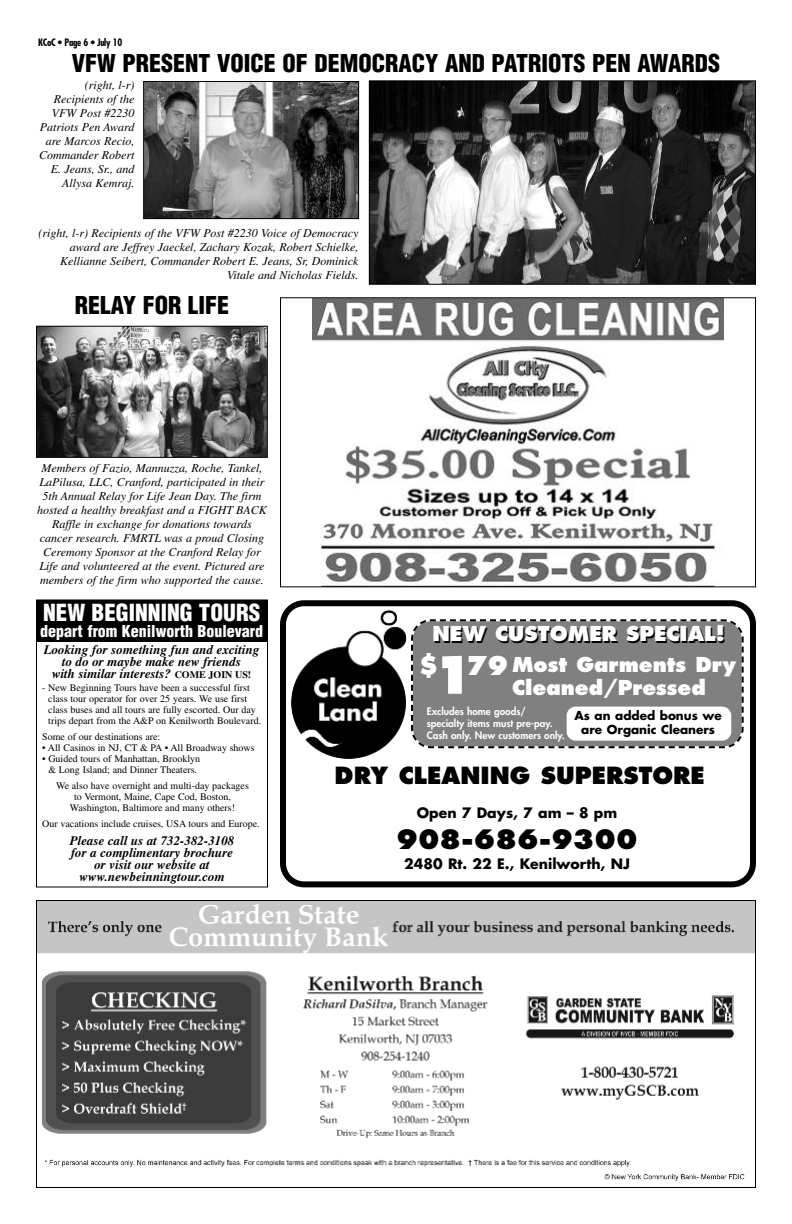
<style>
.page{position:relative;width:792px;height:1224px;background:#fff}
.page>*{position:absolute;margin:0;border:0;box-sizing:border-box;transform-origin:0 0}
.t1{font:800 26px "Futura";color:#000}
.t2{font:800 25.2px "Futura";color:#fff}
.t3{font:900 condensed 24px "Helvetica";color:#000}
.t4{font:800 23px "Futura";color:#000}
.t5{font:900 condensed 23px "Helvetica";color:#fff}
.t6{font:800 20px/23px "Futura";color:#fff}
.t7{font:800 20px "Futura";color:#000}
.t8{font:900 condensed 16px "Helvetica";color:#fff}
.t9{font:700 14px "Futura";color:#000}
.t10{font:italic 700 13px/12px "Times";color:#000;text-align:center}
.t11{font:italic 12px/14px "Times";color:#000;text-align:right}
.t12{font:700 12px/14px "Futura";color:#000;text-align:center}
.t13{font:10px/11px "Times";color:#000;text-align:center}
.t14{font:800 10px/12px "Futura";color:#fff}
.t15{font:700 condensed 10px "Futura";letter-spacing:-.025em;color:#000}
.s1{font-style:normal;font-size:10px}
.s2{font-size:50.4px}
</style>
<div class="page">
<img style="left:313px;top:299px;width:410px;height:286px">
<div style="left:280px;top:297px;width:476px;height:290px;border:1px solid #000"></div>
<svg style="left:280px;top:600px;width:476px;height:287px"></svg>
<svg style="left:410px;top:618px;width:335px;height:131px;background:#838383"></svg>
<svg style="left:426px;top:745px;width:10px;height:4px"></svg>
<div style="left:567px;top:707px;width:164px;height:34px;background:#fff;border-radius:9px"></div>
<img style="left:38px;top:902px;width:716px;height:279px">
<img style="left:371px;top:82px;width:383px;height:201px">
<div style="left:369px;top:80px;width:387px;height:205px;border:1px solid #000"></div>
<img style="left:145px;top:83px;width:212px;height:134px">
<div style="left:143px;top:81px;width:216px;height:138px;border:1px solid #000"></div>
<img style="left:38px;top:328px;width:228px;height:128px">
<div style="left:36px;top:326px;width:232px;height:132px;border:1px solid #000"></div>
<div style="left:36px;top:599px;width:232px;height:288px;border:1px solid #000"></div>
<div style="left:36px;top:600px;width:232px;height:42px;background:#000"></div>
<p class="t15" style="left:38px;top:38px;width:86px">KCoC • Page 6 • July 10</p>
<h3 class="t3" style="left:72px;top:50px;width:650px">VFW PRESENT VOICE OF DEMOCRACY AND PATRIOTS PEN AWARDS</h3>
<p class="t11" style="left:39px;top:79px;width:97px">(right, l-r)<br>Recipients of the<br>VFW Post #2230<br>Patriots Pen Award are Marcos Recio,<br>Commander Robert<br>E. Jeans, Sr., and<br>Allysa Kemraj.</p>
<p class="t11" style="left:39px;top:227px;width:321px">(right, l-r) Recipients of the VFW Post #2230 Voice of Democracy award are Jeffrey Jaeckel, Zachary Kozak, Robert Schielke, Kellianne Seibert, Commander Robert E. Jeans, Sr, Dominick Vitale and Nicholas Fields.</p>
<h3 class="t3" style="left:75px;top:292px;width:156px">RELAY FOR LIFE</h3>
<p class="t11" style="left:37px;top:462px;width:231px;text-align:center">Members of Fazio, Mannuzza, Roche, Tankel, LaPilusa, LLC, Cranford, participated in their 5th Annual Relay for Life Jean Day. The firm hosted a healthy breakfast and a FIGHT BACK Raffle in exchange for donations towards cancer research. FMRTL was a proud Closing Ceremony Sponsor at the Cranford Relay for Life and volunteered at the event. Pictured are members of the firm who supported the cause.</p>
<h3 class="t5" style="left:43px;top:600px;width:219px">NEW BEGINNING TOURS</h3>
<h3 class="t8" style="left:40px;top:622px;width:224px">depart from Kenilworth Boulevard</h3>
<p class="t10" style="left:44px;top:645px;width:217px">Looking for something fun and exciting to do or maybe make new friends<br>with similar interests? <span class="s1">COME JOIN US!</span></p>
<p class="t13" style="left:48px;top:683px;width:214px;text-align:left;text-indent:-6px">- New Beginning Tours have been a successful first class tour operator for over 25 years. We use first class buses and all tours are fully escorted. Our day trips depart from the A&amp;P on Kenilworth Boulevard.</p>
<p class="t13" style="left:42px;top:732px;width:120px">Some of our destinations are:</p>
<p class="t13" style="left:42px;top:743px;width:214px">• All Casinos in NJ, CT &amp; PA • All Broadway shows</p>
<p class="t13" style="left:42px;top:754px;width:159px">• Guided tours of Manhattan, Brooklyn &amp; Long Island; and Dinner Theaters.</p>
<p class="t13" style="left:56px;top:781px;width:194px">We also have overnight and multi-day packages to Vermont, Maine, Cape Cod, Boston,<br>Washington, Baltimore and many others!</p>
<p class="t13" style="left:42px;top:819px;width:219px">Our vacations include cruises, USA tours and Europe.</p>
<p class="t10" style="left:70px;top:836px;width:166px">Please call us at 732-382-3108 for a complimentary brochure or visit our website at www.newbeinningtour.com</p>
<h3 class="t7" style="left:434px;top:627px;width:294px">NEW CUSTOMER SPECIAL!</h3>
<h2 class="t2" style="left:418px;top:654px;width:92px">$<span class="s2">1</span>79</h2>
<p class="t14" style="left:427px;top:706px;width:140px">Excludes home goods/ specialty items must pre-pay.<br>Cash only. New customers only.</p>
<p class="t12" style="left:575px;top:709px;width:149px">As an added bonus we are Organic Cleaners</p>
<h3 class="t6" style="left:512px;top:654px;width:226px">Most Garments Dry<br>Cleaned/Pressed</h3>
<h3 class="t4" style="left:335px;top:765px;width:372px">DRY CLEANING SUPERSTORE</h3>
<p class="t9" style="left:417px;top:807px;width:202px">Open 7 Days, 7 am – 8 pm</p>
<h1 class="t1" style="left:396px;top:828px;width:243px">908-686-9300</h1>
<p class="t9" style="left:404px;top:858px;width:227px">2480 Rt. 22 E., Kenilworth, NJ</p>
</div>
